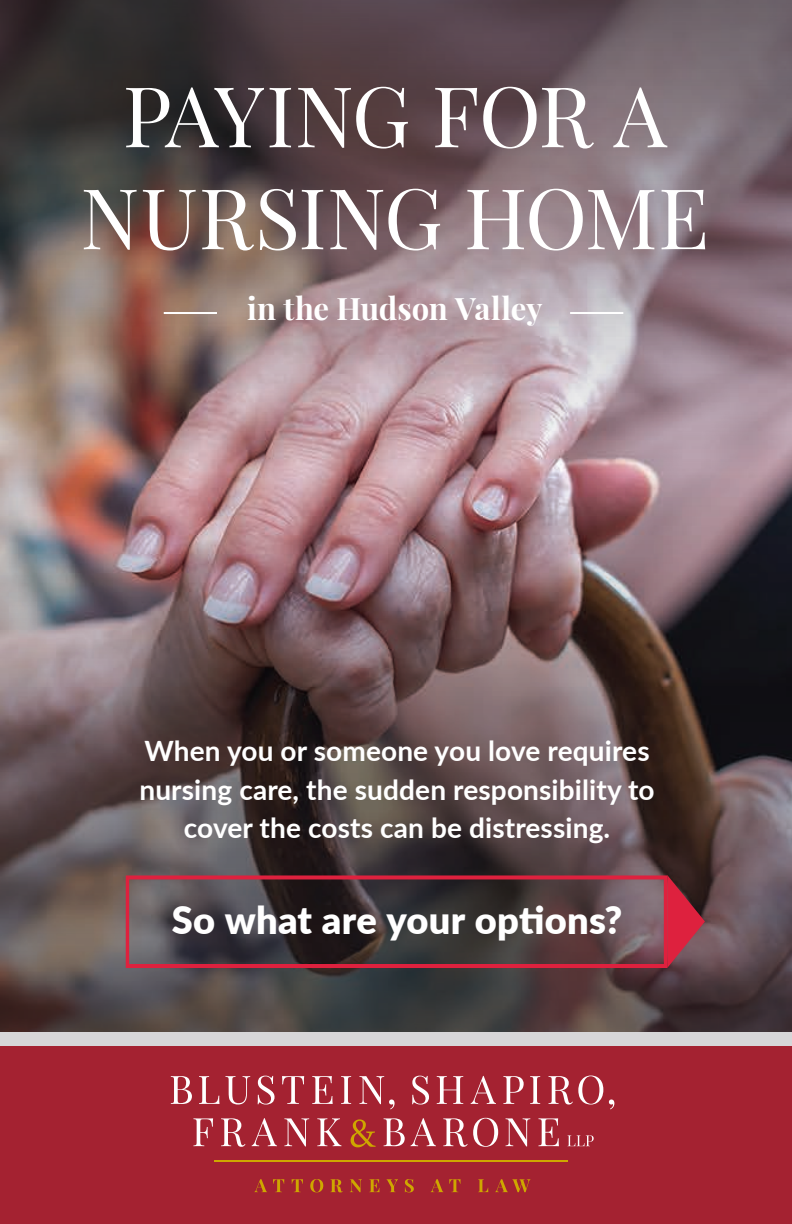
<style>
.page{position:relative;width:792px;height:1224px;background:#fff}
.page>*{position:absolute;margin:0;border:0;box-sizing:border-box;transform-origin:0 0}
.t1{font:84px/102px "Playfair Display";letter-spacing:-.015em;color:#fff;text-align:center}
.t2{font:900 38px "Lato";letter-spacing:.005em;color:#fff}
.t3{font:700 31px "Playfair Display";letter-spacing:-.005em;color:#fff}
.t4{font:700 28px/38.2px "Lato";letter-spacing:.005em;color:#fff;text-align:center}
</style>
<div class="page">
<img style="left:0;top:0;width:792px;height:1032px">
<div style="left:0;top:1040px;width:792px;height:184px;background:#a42231"></div>
<div style="left:0;top:1032px;width:792px;height:14px;background:#d7d6d8"></div>
<svg style="left:667px;top:875px;width:38px;height:93px;background:#962d3d"></svg>
<svg style="left:126px;top:875px;width:541px;height:93px;background:#54393f"></svg>
<hr style="left:164px;top:312px;width:53px;height:2px;background:#fff">
<hr style="left:570px;top:312px;width:53px;height:2px;background:#fff">
<svg style="left:171px;top:1076px;width:21px;height:28px"></svg>
<svg style="left:199px;top:1076px;width:20px;height:28px"></svg>
<svg style="left:225px;top:1076px;width:25px;height:29px"></svg>
<svg style="left:258px;top:1076px;width:16px;height:29px"></svg>
<svg style="left:282px;top:1076px;width:22px;height:28px"></svg>
<svg style="left:312px;top:1076px;width:21px;height:28px"></svg>
<svg style="left:341px;top:1076px;width:10px;height:28px"></svg>
<svg style="left:359px;top:1076px;width:35px;height:33px"></svg>
<svg style="left:412px;top:1076px;width:17px;height:29px"></svg>
<svg style="left:437px;top:1076px;width:26px;height:28px"></svg>
<svg style="left:470px;top:1076px;width:26px;height:28px"></svg>
<svg style="left:503px;top:1076px;width:20px;height:28px"></svg>
<svg style="left:530px;top:1076px;width:10px;height:28px"></svg>
<svg style="left:548px;top:1076px;width:55px;height:29px"></svg>
<svg style="left:609px;top:1099px;width:5px;height:10px"></svg>
<svg style="left:193px;top:1118px;width:20px;height:28px"></svg>
<svg style="left:221px;top:1118px;width:24px;height:29px"></svg>
<svg style="left:252px;top:1118px;width:25px;height:28px"></svg>
<svg style="left:284px;top:1118px;width:25px;height:28px"></svg>
<svg style="left:317px;top:1118px;width:24px;height:28px"></svg>
<svg style="left:383px;top:1118px;width:53px;height:28px"></svg>
<svg style="left:443px;top:1118px;width:55px;height:29px"></svg>
<svg style="left:505px;top:1118px;width:25px;height:28px"></svg>
<svg style="left:538px;top:1118px;width:21px;height:28px"></svg>
<svg style="left:567px;top:1135px;width:26px;height:11px"></svg>
<svg style="left:254px;top:1179px;width:13px;height:13px"></svg>
<svg style="left:273px;top:1179px;width:11px;height:13px"></svg>
<svg style="left:291px;top:1179px;width:12px;height:13px"></svg>
<svg style="left:310px;top:1179px;width:13px;height:13px"></svg>
<svg style="left:330px;top:1179px;width:13px;height:13px"></svg>
<svg style="left:350px;top:1179px;width:12px;height:13px"></svg>
<svg style="left:369px;top:1179px;width:10px;height:13px"></svg>
<svg style="left:386px;top:1179px;width:12px;height:13px"></svg>
<svg style="left:405px;top:1179px;width:9px;height:13px"></svg>
<svg style="left:431px;top:1179px;width:12px;height:13px"></svg>
<svg style="left:449px;top:1179px;width:11px;height:13px"></svg>
<svg style="left:478px;top:1179px;width:10px;height:13px"></svg>
<svg style="left:495px;top:1179px;width:35px;height:13px"></svg>
<hr style="left:215px;top:1160px;width:353px;height:2px;background:#cea700">
<svg style="left:350px;top:1119px;width:25px;height:28px"></svg>
<h1 class="t1" style="left:80px;top:58px;width:630px">PAYING FOR A<br>NURSING HOME</h1>
<p class="t3" style="left:247px;top:284px;width:297px">in the Hudson Valley</p>
<p class="t4" style="left:139px;top:731px;width:517px">When you or someone you love requires nursing care, the sudden responsibility to cover the costs can be distressing.</p>
<h2 class="t2" style="left:172px;top:892px;width:452px">So what are your options?</h2>
</div>
